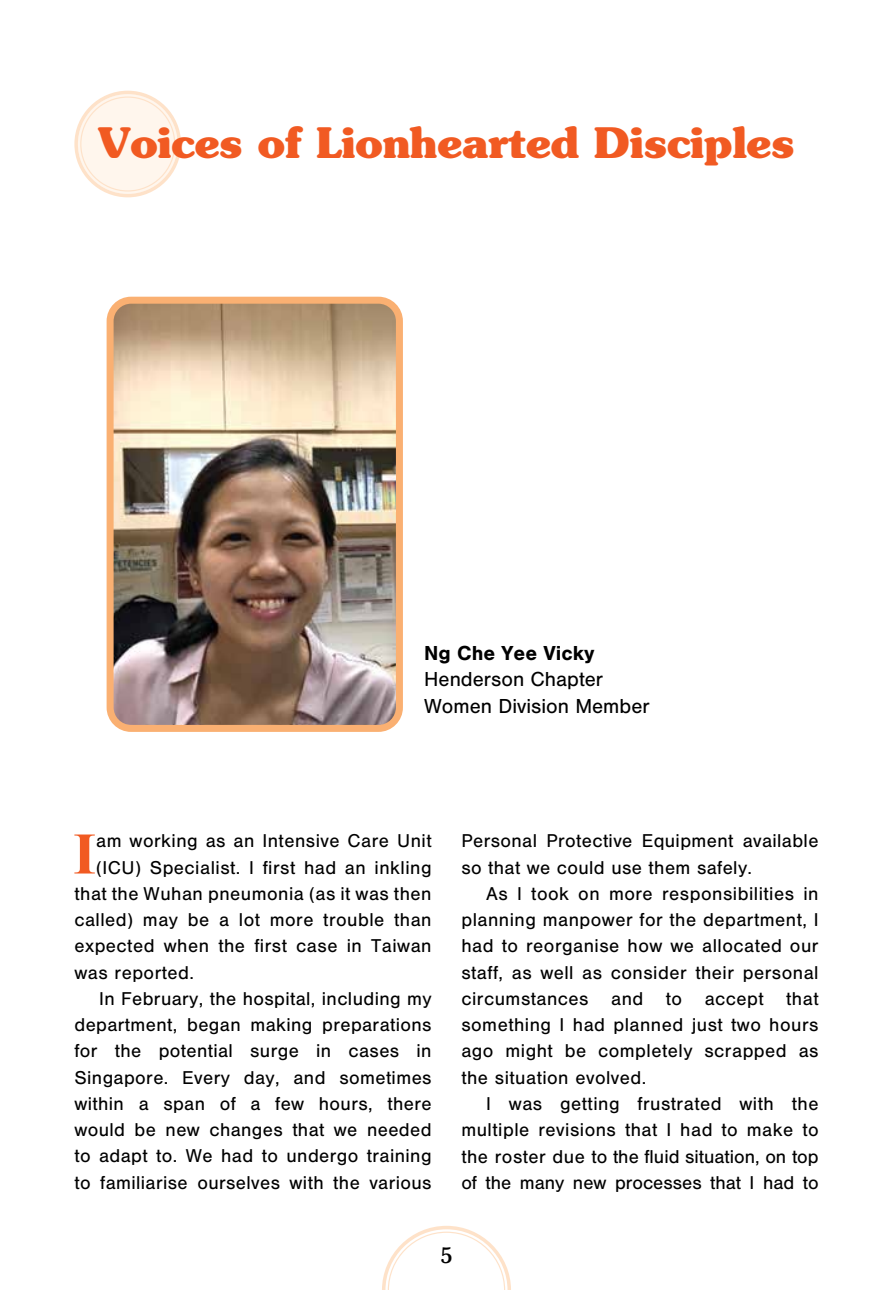
<style>
.page{position:relative;width:893px;height:1290px;background:#fff}
.page>*{position:absolute;margin:0;border:0;box-sizing:border-box;transform-origin:0 0}
.t1{font:700 58.98px "Times New Roman";color:#f15a22}
.t2{font:700 42px "Souvenir";color:#f15a22}
.t3{font:21px/26.2px "Nimbus San";color:#000}
.t4{font:700 21px "Nimbus San";color:#000}
.t5{font:500 21px "Souvenir";color:#000;scale:.9 1}
.t6{font:19.25px/26.2px "Nimbus San";letter-spacing:.02em;color:#000;text-align:justify}
</style>
<div class="page">
<svg style="left:382px;top:1226px;width:129px;height:64px"></svg>
<div style="left:78px;top:94px;width:100px;height:100px;background:#fff6ed;border-radius:50%"></div>
<div style="left:74px;top:91px;width:107px;height:106px;border:4px solid #fee2c9;border-radius:50%"></div>
<img style="left:115px;top:305px;width:280px;height:419px">
<div style="left:107px;top:297px;width:296px;height:435px;border:7px solid #fab072;border-radius:21px"></div>
<h2 class="t2" style="left:98px;top:116px;width:697px">Voices of Lionhearted Disciples</h2>
<p class="t4" style="left:424px;top:641px;width:172px">Ng Che Yee Vicky</p>
<p class="t3" style="left:424px;top:666px;width:227px">Henderson Chapter<br>Women Division Member</p>
<h1 class="t1" style="left:73px;top:821px;width:24px">I</h1>
<p class="t6" style="left:96px;top:828px;width:337px">am working as an Intensive Care Unit</p>
<p class="t6" style="left:96px;top:854px;width:337px">(ICU) Specialist. I first had an inkling</p>
<p class="t6" style="left:74px;top:880px;width:359px">that the Wuhan pneumonia (as it was then</p>
<p class="t6" style="left:74px;top:907px;width:359px">called) may be a lot more trouble than</p>
<p class="t6" style="left:74px;top:933px;width:359px">expected when the first case in Taiwan</p>
<p class="t6" style="left:74px;top:959px;width:121px">was reported.</p>
<p class="t6" style="left:99px;top:985px;width:334px">In February, the hospital, including my</p>
<p class="t6" style="left:74px;top:1012px;width:359px">department, began making preparations</p>
<p class="t6" style="left:74px;top:1038px;width:359px">for the potential surge in cases in</p>
<p class="t6" style="left:74px;top:1064px;width:359px">Singapore. Every day, and sometimes</p>
<p class="t6" style="left:74px;top:1090px;width:359px">within a span of a few hours, there</p>
<p class="t6" style="left:74px;top:1117px;width:359px">would be new changes that we needed</p>
<p class="t6" style="left:74px;top:1143px;width:359px">to adapt to. We had to undergo training</p>
<p class="t6" style="left:74px;top:1169px;width:359px">to familiarise ourselves with the various</p>
<p class="t6" style="left:461px;top:828px;width:359px">Personal Protective Equipment available so that we could use them safely.</p>
<p class="t6" style="left:461px;top:881px;width:359px;text-indent:25px">As I took on more responsibilities in planning manpower for the department, I had to reorganise how we allocated our staff, as well as consider their personal circumstances and to accept that something I had planned just two hours ago might be completely scrapped as the situation evolved.</p>
<p class="t6" style="left:461px;top:1091px;width:359px;text-indent:25px">I was getting frustrated with the multiple revisions that I had to make to the roster due to the fluid situation, on top of the many new processes that I had to</p>
<p class="t5" style="left:440px;top:1243px;width:15px">5</p>
</div>
